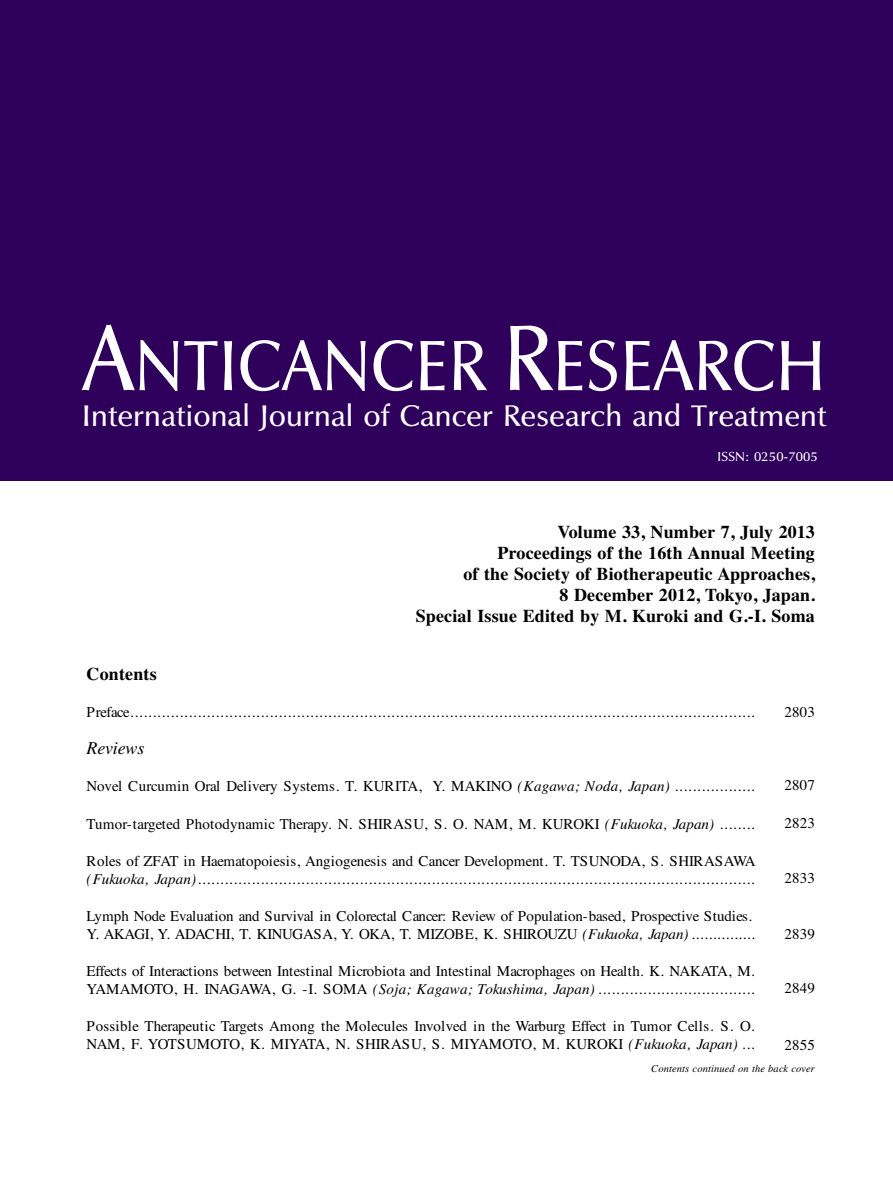
<style>
.page{position:relative;width:893px;height:1191px;background:#fff}
.page>*{position:absolute;margin:0;border:0;box-sizing:border-box;transform-origin:0 0}
.t1{font:73.5px "UB Optima";letter-spacing:.01em;color:#fff;scale:.9 1}
.t2{font:30.75px "UB Optima";letter-spacing:.01em;color:#fff}
.t3{font:700 18px/21px "Times";letter-spacing:.01em;color:#000;text-align:right}
.t4{font:italic 18px "Times";letter-spacing:-.005em;color:#000}
.t5{font:15px/18px "Times";letter-spacing:-.005em;color:#000}
.t6{font:15px "Times";letter-spacing:-.035em;color:#000}
.t7{font:13.5px "UB Optima";letter-spacing:.01em;color:#fff}
.t8{font:italic 10.5px "Times";letter-spacing:.01em;color:#000}
.s1{font-size:96px}
.s2{font-style:italic}
</style>
<div class="page">
<div style="left:0;top:0;width:893px;height:480px;background:#2e005b"></div>
<h1 class="t1" style="left:83px;top:326px;width:827px"><span class="s1">A</span>NTICANCER <span class="s1">R</span>ESEARCH</h1>
<h2 class="t2" style="left:82px;top:399px;width:746px">International Journal of Cancer Research and Treatment</h2>
<p class="t7" style="left:717px;top:449px;width:102px">ISSN: 0250-7005</p>
<p class="t3" style="left:416px;top:521px;width:401px">Volume 33, Number 7, July 2013<br>Proceedings of the 16th Annual Meeting<br>of the Society of Biotherapeutic Approaches,<br>8 December 2012, Tokyo, Japan.<br>Special Issue Edited by M. Kuroki and G.-I. Soma</p>
<p class="t3" style="left:87px;top:663px;width:72px">Contents</p>
<p class="t6" style="left:87px;top:703px;width:670px">Preface...........................................................................................................................................</p>
<p class="t4" style="left:87px;top:737px;width:59px">Reviews</p>
<p class="t5" style="left:87px;top:777px;width:670px">Novel Curcumin Oral Delivery Systems. T. KURITA, Y. MAKINO <span class="s2">(Kagawa; Noda, Japan)</span> ..................</p>
<p class="t5" style="left:87px;top:814px;width:670px">Tumor-targeted Photodynamic Therapy. N. SHIRASU, S. O. NAM, M. KUROKI <span class="s2">(Fukuoka, Japan)</span> ........</p>
<p class="t5" style="left:87px;top:851px;width:671px">Roles of ZFAT in Haematopoiesis, Angiogenesis and Cancer Development. T. TSUNODA, S. SHIRASAWA <span class="s2">(Fukuoka, Japan)</span>............................................................................................................................</p>
<p class="t5" style="left:87px;top:906px;width:670px">Lymph Node Evaluation and Survival in Colorectal Cancer: Review of Population-based, Prospective Studies.<br>Y. AKAGI, Y. ADACHI, T. KINUGASA, Y. OKA, T. MIZOBE, K. SHIROUZU <span class="s2">(Fukuoka, Japan)</span> ...............</p>
<p class="t5" style="left:87px;top:961px;width:670px">Effects of Interactions between Intestinal Microbiota and Intestinal Macrophages on Health. K. NAKATA, M.<br>YAMAMOTO, H. INAGAWA, G. -I. SOMA <span class="s2">(Soja; Kagawa; Tokushima, Japan)</span> ...................................</p>
<p class="t5" style="left:87px;top:1017px;width:670px">Possible Therapeutic Targets Among the Molecules Involved in the Warburg Effect in Tumor Cells. S. O.<br>NAM, F. YOTSUMOTO, K. MIYATA, N. SHIRASU, S. MIYAMOTO, M. KUROKI <span class="s2">(Fukuoka, Japan)</span> ...</p>
<p class="t5" style="left:784px;top:702px;width:32px">2803</p>
<p class="t5" style="left:784px;top:776px;width:32px">2807</p>
<p class="t5" style="left:784px;top:813px;width:32px">2823</p>
<p class="t5" style="left:784px;top:869px;width:32px">2833</p>
<p class="t5" style="left:784px;top:924px;width:32px">2839</p>
<p class="t5" style="left:784px;top:978px;width:32px">2849</p>
<p class="t5" style="left:784px;top:1035px;width:32px">2855</p>
<p class="t8" style="left:651px;top:1062px;width:165px">Contents continued on the back cover</p>
</div>
